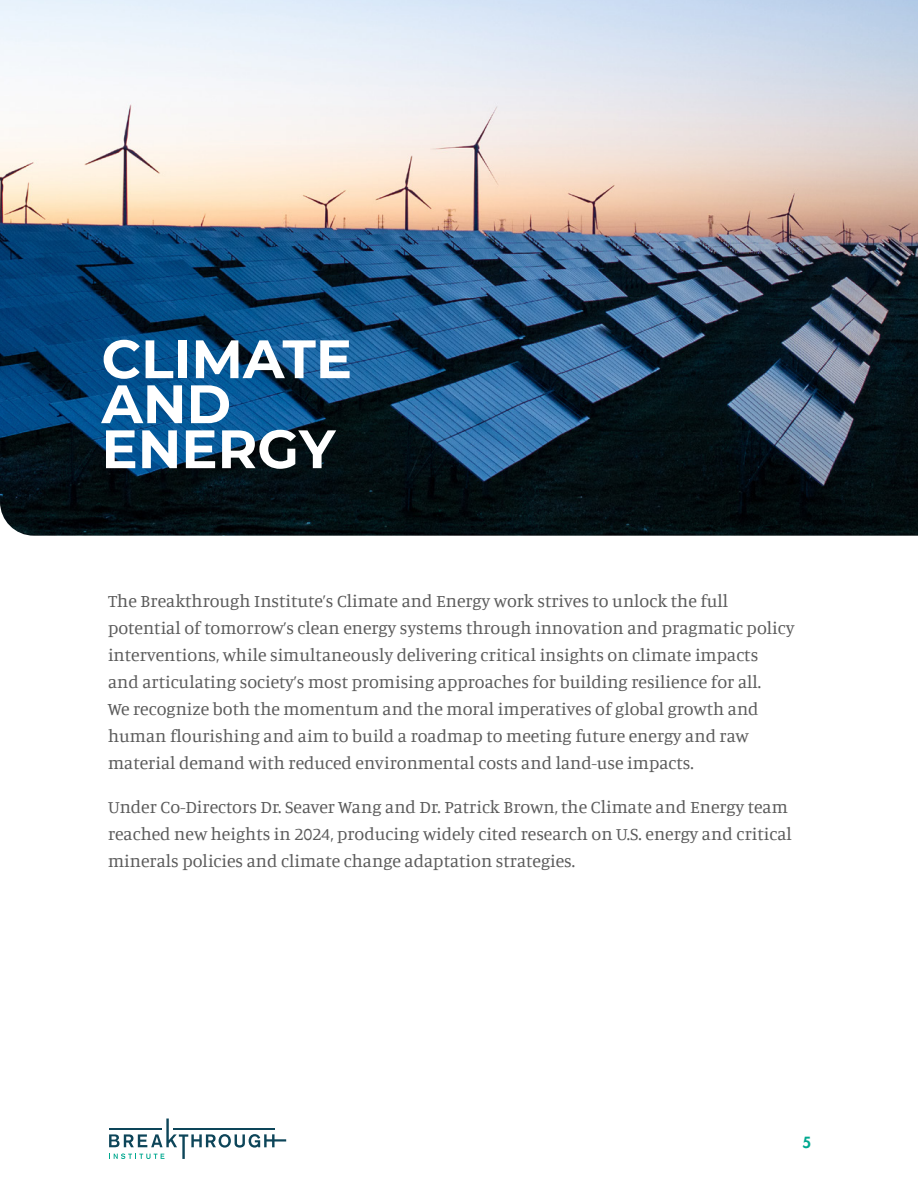
<style>
.page{position:relative;width:918px;height:1188px;background:#fff}
.page>*{position:absolute;margin:0;border:0;box-sizing:border-box;transform-origin:0 0}
.BTI_Report_Body{font:700 54px "Montserrat";color:#fff}
.BTI_Report_Body-2{font:18px/27px "Manuale";color:#5a5a5a}
.t1{font:800 15px "Futura Std";color:#00a88f}
</style>
<div class="page">
<svg style="left:109px;top:1119px;width:177px;height:40px"></svg>
<img style="left:0;top:0;width:918px;height:536px">
<p class="BTI_Report_Body" style="left:102px;top:320px;width:252px">CLIMATE</p>
<p class="BTI_Report_Body" style="left:102px;top:365px;width:131px">AND</p>
<p class="BTI_Report_Body" style="left:102px;top:410px;width:235px">ENERGY</p>
<p class="BTI_Report_Body-2" style="left:108px;top:587px;width:688px">The Breakthrough Institute’s Climate and Energy work strives to unlock the full potential of tomorrow’s clean energy systems through innovation and pragmatic policy interventions, while simultaneously delivering critical insights on climate impacts<br>and articulating society’s most promising approaches for building resilience for all.<br>We recognize both the momentum and the moral imperatives of global growth and human flourishing and aim to build a roadmap to meeting future energy and raw material demand with reduced environmental costs and land-use impacts.</p>
<p class="BTI_Report_Body-2" style="left:108px;top:792px;width:685px">Under Co-Directors Dr. Seaver Wang and Dr. Patrick Brown, the Climate and Energy team reached new heights in 2024, producing widely cited research on U.S. energy and critical minerals policies and climate change adaptation strategies.</p>
<p class="t1" style="left:802px;top:1132px;width:10px">5</p>
</div>
